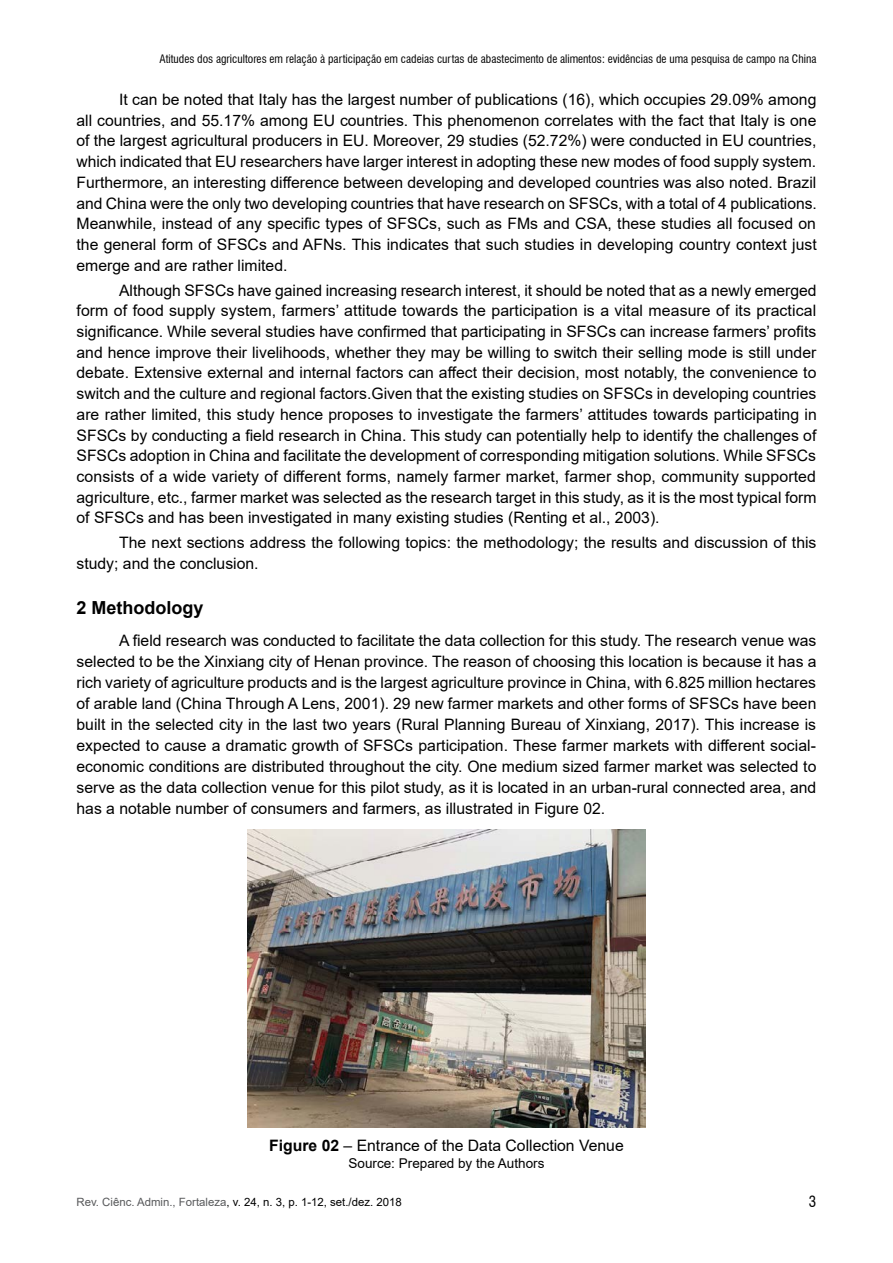
<style>
.page{position:relative;width:893px;height:1263px;background:#fff}
.page>*{position:absolute;margin:0;border:0;box-sizing:border-box;transform-origin:0 0}
.Subtítulo_-_1{font:700 18px "Arial";color:#000}
.TEXTO{font:15.75px/20.7px "Arial";color:#000;text-align:justify}
.Tabela{font:15.75px "Arial";color:#000}
.t1{font:condensed 15px "Swiss 721 BT";color:#000}
.Legenda{font:13.5px "Arial";color:#000}
.t2{font:condensed 11.4px "Swiss 721 BT";color:#000}
.t3{font:11.4px "Arial";color:#000}
.s1{font-weight:700}
.s2{color:#58595b}
</style>
<div class="page">
<img style="left:248px;top:830px;width:397px;height:298px">
<p class="t2" style="left:159px;top:52px;width:658px">Atitudes dos agricultores em relação à participação em cadeias curtas de abastecimento de alimentos: evidências de uma pesquisa de campo na China</p>
<p class="TEXTO" style="left:77px;top:89px;width:742px;text-indent:43px">It can be noted that Italy has the largest number of publications (16), which occupies 29.09% among all countries, and 55.17% among EU countries. This phenomenon correlates with the fact that Italy is one of the largest agricultural producers in EU. Moreover, 29 studies (52.72%) were conducted in EU countries, which indicated that EU researchers have larger interest in adopting these new modes of food supply system.<br>Furthermore, an interesting difference between developing and developed countries was also noted. Brazil and China were the only two developing countries that have research on SFSCs, with a total of 4 publications.<br>Meanwhile, instead of any specific types of SFSCs, such as FMs and CSA, these studies all focused on the general form of SFSCs and AFNs. This indicates that such studies in developing country context just emerge and are rather limited.</p>
<p class="TEXTO" style="left:77px;top:280px;width:742px;text-indent:43px">Although SFSCs have gained increasing research interest, it should be noted that as a newly emerged form of food supply system, farmers’ attitude towards the participation is a vital measure of its practical significance. While several studies have confirmed that participating in SFSCs can increase farmers’ profits and hence improve their livelihoods, whether they may be willing to switch their selling mode is still under debate. Extensive external and internal factors can affect their decision, most notably, the convenience to switch and the culture and regional factors.Given that the existing studies on SFSCs in developing countries are rather limited, this study hence proposes to investigate the farmers’ attitudes towards participating in SFSCs by conducting a field research in China. This study can potentially help to identify the challenges of SFSCs adoption in China and facilitate the development of corresponding mitigation solutions. While SFSCs consists of a wide variety of different forms, namely farmer market, farmer shop, community supported agriculture, etc., farmer market was selected as the research target in this study, as it is the most typical form of SFSCs and has been investigated in many existing studies (Renting et al., 2003).</p>
<p class="TEXTO" style="left:77px;top:532px;width:741px;text-indent:43px">The next sections address the following topics: the methodology; the results and discussion of this study; and the conclusion.</p>
<p class="Subtítulo_-_1" style="left:77px;top:595px;width:129px">2 Methodology</p>
<p class="TEXTO" style="left:77px;top:629px;width:741px;text-indent:43px">A field research was conducted to facilitate the data collection for this study. The research venue was selected to be the Xinxiang city of Henan province. The reason of choosing this location is because it has a rich variety of agriculture products and is the largest agriculture province in China, with 6.825 million hectares of arable land (China Through A Lens, 2001). 29 new farmer markets and other forms of SFSCs have been built in the selected city in the last two years (Rural Planning Bureau of Xinxiang, 2017). This increase is expected to cause a dramatic growth of SFSCs participation. These farmer markets with different social&shy;economic conditions are distributed throughout the city. One medium sized farmer market was selected to serve as the data collection venue for this pilot study, as it is located in an urban-rural connected area, and has a notable number of consumers and farmers, as illustrated in Figure 02.</p>
<p class="Tabela" style="left:269px;top:1134px;width:356px"><span class="s1">Figure 02</span> – Entrance of the Data Collection Venue</p>
<p class="Legenda" style="left:349px;top:1154px;width:197px">Source: Prepared by the Authors</p>
<p class="t3" style="left:77px;top:1194px;width:327px"><span class="s2">Rev. Ciênc. Admin., Fortaleza</span>, v. 24, n. 3, p. 1-12, set./dez. 2018</p>
<p class="t1" style="left:809px;top:1193px;width:9px">3</p>
</div>
